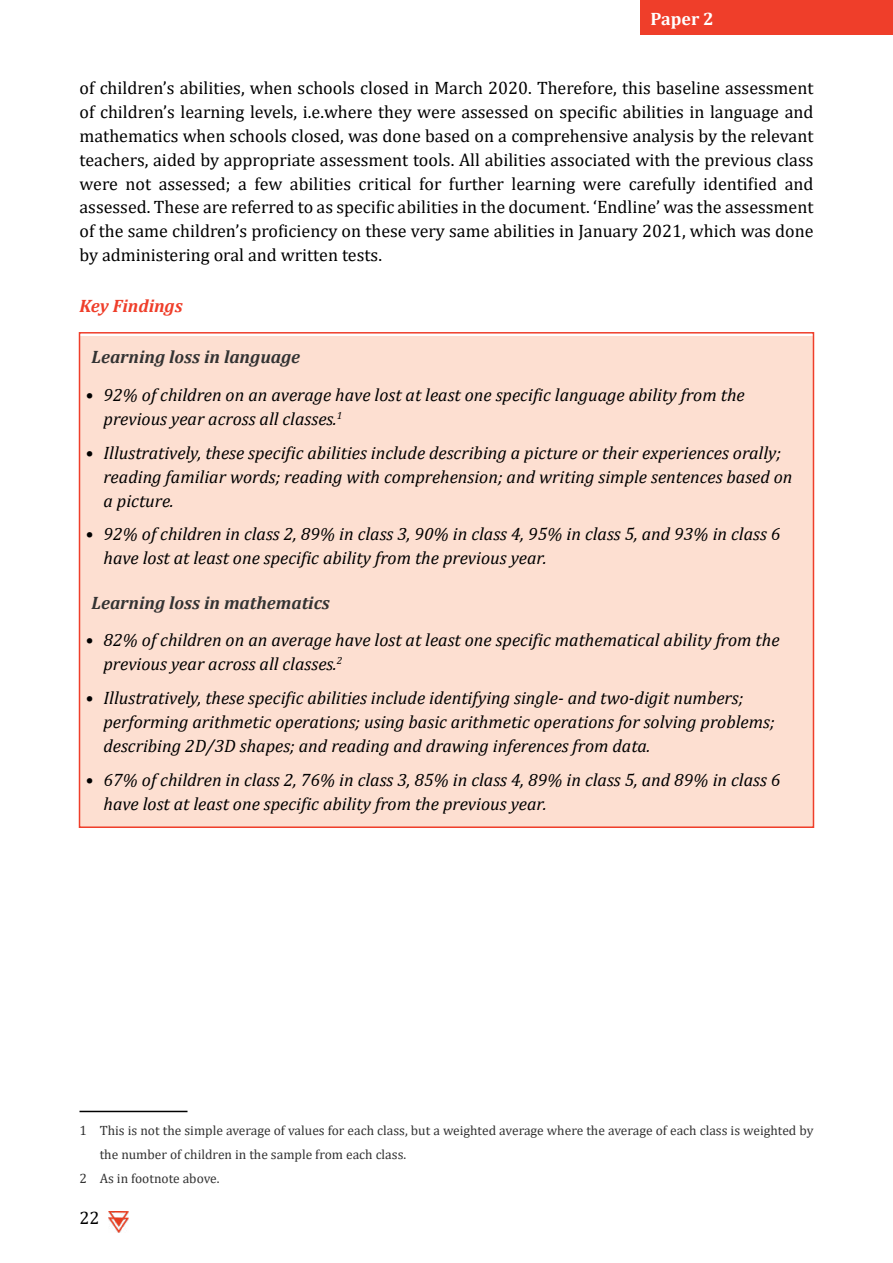
<style>
.page{position:relative;width:893px;height:1263px;background:#fff}
.page>*{position:absolute;margin:0;border:0;box-sizing:border-box;transform-origin:0 0}
.t1{font:italic 18px/24px "Cambria";color:#000}
.t2{font:18px/24px "Cambria";color:#000;text-align:justify}
.t3{font:italic 700 18px "Cambria";color:#333}
.t4{font:italic 700 18px "Cambria";color:#ef3e2a}
.t5{font:700 18px "Cambria";color:#fff}
.t6{font:13.5px "Cambria";color:#333}
</style>
<div class="page">
<div style="left:640px;top:0;width:253px;height:35px;background:#ef3e2a"></div>
<img style="left:108px;top:1211px;width:20px;height:22px">
<div style="left:80px;top:336px;width:733px;height:491px;background:#fddfd1"></div>
<div style="left:79px;top:332px;width:735px;height:496px;border:2px solid #ef3e2a"></div>
<hr style="left:80px;top:1111px;width:108px;height:1px;background:#000">
<p class="t5" style="left:650px;top:6px;width:65px">Paper 2</p>
<p class="t2" style="left:80px;top:75px;width:735px">of children’s abilities, when schools closed in March 2020. Therefore, this baseline assessment of children’s learning levels, i.e.where they were assessed on specific abilities in language and mathematics when schools closed, was done based on a comprehensive analysis by the relevant teachers, aided by appropriate assessment tools. All abilities associated with the previous class were not assessed; a few abilities critical for further learning were carefully identified and assessed. These are referred to as specific abilities in the document. ‘Endline’ was the assessment of the same children’s proficiency on these very same abilities in January 2021, which was done by administering oral and written tests.</p>
<p class="t4" style="left:80px;top:294px;width:105px">Key Findings</p>
<p class="t3" style="left:92px;top:345px;width:210px">Learning loss in language</p>
<p class="t1" style="left:104px;top:382px;width:643px;text-indent:-18px">• 92% of children on an average have lost at least one specific language ability from the previous year across all classes.<sup>1</sup></p>
<p class="t1" style="left:104px;top:440px;width:691px;text-indent:-18px">• Illustratively, these specific abilities include describing a picture or their experiences orally; reading familiar words; reading with comprehension; and writing simple sentences based on a picture.</p>
<p class="t1" style="left:104px;top:522px;width:678px;text-indent:-18px">• 92% of children in class 2, 89% in class 3, 90% in class 4, 95% in class 5, and 93% in class 6 have lost at least one specific ability from the previous year.</p>
<p class="t3" style="left:91px;top:590px;width:240px">Learning loss in mathematics</p>
<p class="t1" style="left:104px;top:627px;width:678px;text-indent:-18px">• 82% of children on an average have lost at least one specific mathematical ability from the previous year across all classes.<sup>2</sup></p>
<p class="t1" style="left:104px;top:685px;width:673px;text-indent:-18px">• Illustratively, these specific abilities include identifying single- and two-digit numbers; performing arithmetic operations; using basic arithmetic operations for solving problems; describing 2D/3D shapes; and reading and drawing inferences from data.</p>
<p class="t1" style="left:104px;top:767px;width:678px;text-indent:-18px">• 67% of children in class 2, 76% in class 3, 85% in class 4, 89% in class 5, and 89% in class 6 have lost at least one specific ability from the previous year.</p>
<p class="t6" style="left:80px;top:1123px;width:735px">1 This is not the simple average of values for each class, but a weighted average where the average of each class is weighted by</p>
<p class="t6" style="left:100px;top:1147px;width:308px">the number of children in the sample from each class.</p>
<p class="t6" style="left:80px;top:1171px;width:142px">2 As in footnote above.</p>
<p class="t2" style="left:80px;top:1206px;width:21px">22</p>
</div>
